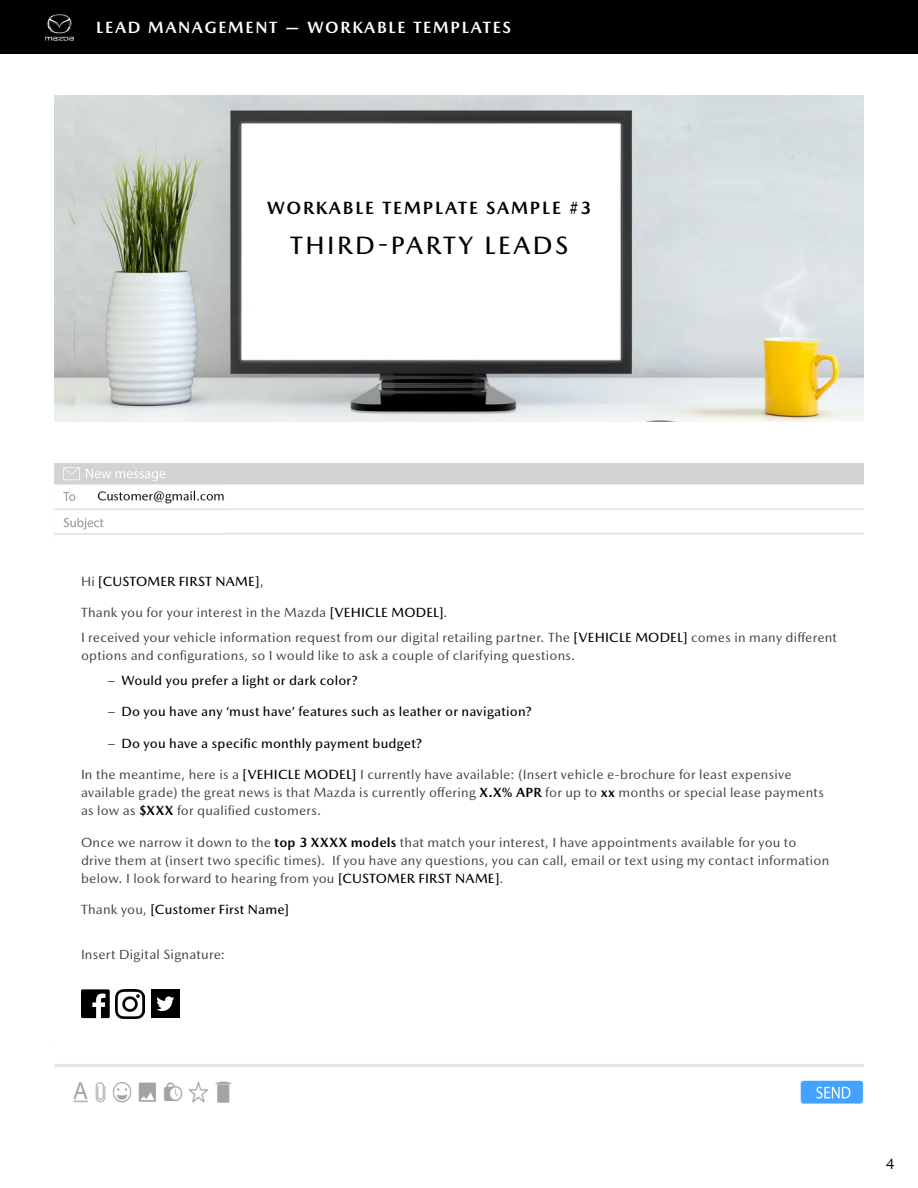
<style>
.page{position:relative;width:918px;height:1188px;background:#fff}
.page>*{position:absolute;margin:0;border:0;box-sizing:border-box;transform-origin:0 0}
.t1{font:500 25.5px "Mazda Type";letter-spacing:.1em;color:#000}
.t2{font:700 18px "Mazda Type";letter-spacing:.1em;color:#000}
.t3{font:700 16.5px "Mazda Type";letter-spacing:.1em;color:#fff}
.t4{font:15px "Mazda Type";color:#000}
.t5{font:13.5px/18px "Mazda Type";letter-spacing:.015em;color:#414042}
.t6{font:500 13.5px "Mazda Type";letter-spacing:.015em;color:#000}
.s1{font-weight:400;color:#414042}
.s2{font-weight:500;color:#000}
.s3{font-weight:400}
.s4{font-weight:700;color:#000}
</style>
<div class="page">
<div style="left:0;top:0;width:918px;height:54px;background:#000"></div>
<img style="left:45px;top:14px;width:29px;height:27px">
<img style="left:54px;top:96px;width:810px;height:325px">
<img style="left:54px;top:463px;width:810px;height:72px">
<img style="left:54px;top:1064px;width:810px;height:40px">
<svg style="left:81px;top:989px;width:29px;height:29px"></svg>
<img style="left:116px;top:989px;width:29px;height:29px">
<div style="left:151px;top:989px;width:29px;height:29px;background:#000"></div>
<svg style="left:156px;top:996px;width:18px;height:15px"></svg>
<p class="t3" style="left:96px;top:18px;width:417px">LEAD MANAGEMENT — WORKABLE TEMPLATES</p>
<h2 class="t2" style="left:267px;top:197px;width:326px">WORKABLE TEMPLATE SAMPLE #3</h2>
<h1 class="t1" style="left:290px;top:230px;width:280px">THIRD-PARTY LEADS</h1>
<p class="t6" style="left:81px;top:573px;width:184px"><span class="s1">Hi</span> [CUSTOMER FIRST NAME]<span class="s1">,</span></p>
<p class="t5" style="left:81px;top:600px;width:758px;line-height:24.8px">Thank you for your interest in the Mazda <span class="s2">[VEHICLE MODEL]</span>.<br>I received your vehicle information request from our digital retailing partner. The <span class="s2">[VEHICLE MODEL]</span> comes in many different</p>
<p class="t5" style="left:81px;top:646px;width:496px">options and configurations, so I would like to ask a couple of clarifying questions.</p>
<p class="t6" style="left:108px;top:672px;width:251px"><span class="s3">–</span> Would you prefer a light or dark color?</p>
<p class="t6" style="left:108px;top:703px;width:425px"><span class="s3">–</span> Do you have any ‘must have’ features such as leather or navigation?</p>
<p class="t6" style="left:108px;top:735px;width:316px"><span class="s3">–</span> Do you have a specific monthly payment budget?</p>
<p class="t5" style="left:81px;top:765px;width:744px">In the meantime, here is a <span class="s2">[VEHICLE MODEL]</span> I currently have available: (Insert vehicle e-brochure for least expensive available grade) the great news is that Mazda is currently offering <span class="s4">X.X% APR</span> for up to <span class="s4">xx</span> months or special lease payments as low as <span class="s4">$XXX</span> for qualified customers.</p>
<p class="t5" style="left:81px;top:833px;width:750px">Once we narrow it down to the <span class="s4">top 3 XXXX models</span> that match your interest, I have appointments available for you to drive them at (insert two specific times). If you have any questions, you can call, email or text using my contact information below. I look forward to hearing from you <span class="s2">[CUSTOMER FIRST NAME]</span>.</p>
<p class="t6" style="left:81px;top:901px;width:210px"><span class="s1">Thank you,</span> [Customer First Name]</p>
<p class="t5" style="left:81px;top:945px;width:146px">Insert Digital Signature:</p>
<p class="t4" style="left:886px;top:1155px;width:10px">4</p>
</div>
